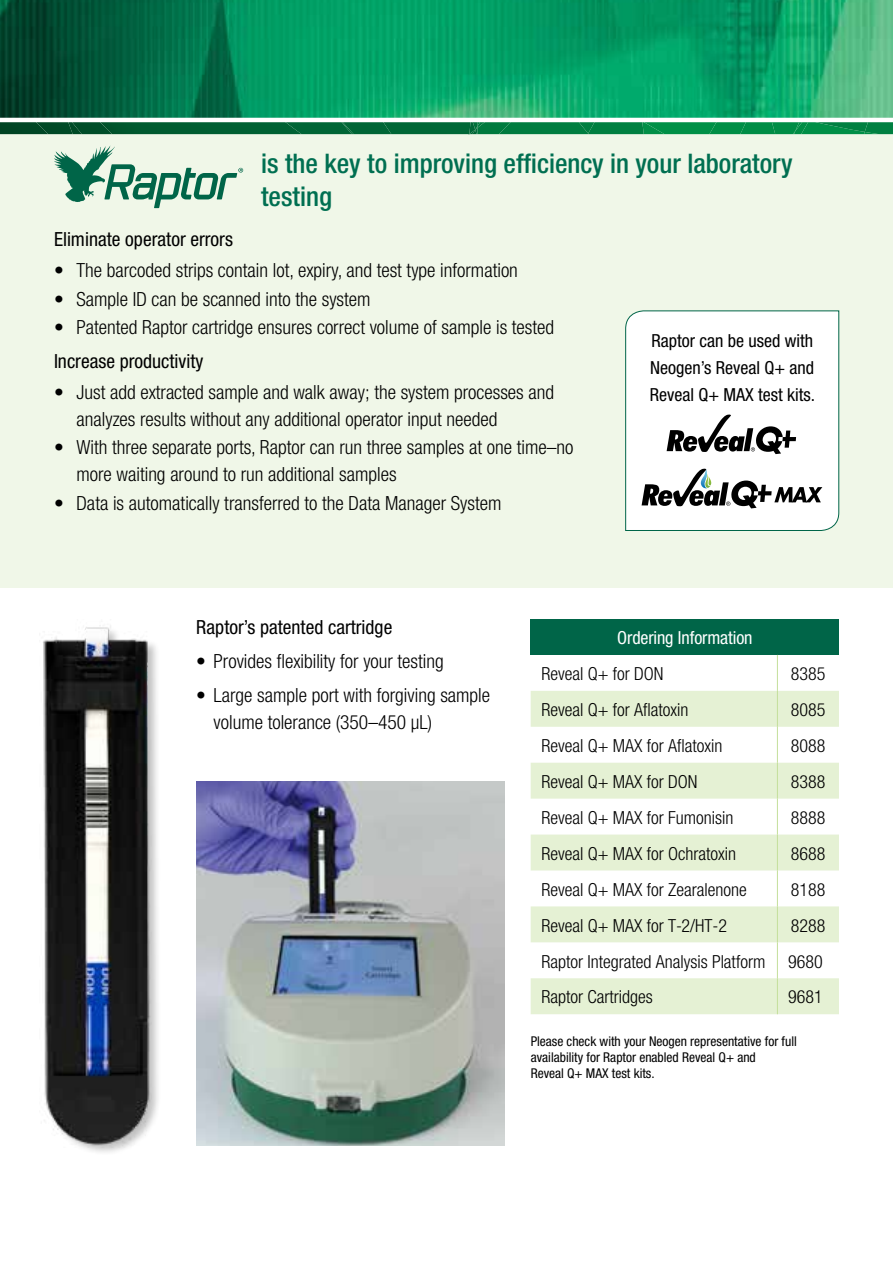
<style>
.page{position:relative;width:893px;height:1263px;background:#fff}
.page>*{position:absolute;margin:0;border:0;box-sizing:border-box;transform-origin:0 0}
.t1{font:500 condensed 27px/32.4px "Helvetica Neue";color:#006f51}
.t2{font:300 condensed 19.5px/27px "Helvetica Neue";color:#000}
.t3{font:condensed 19.5px "Helvetica Neue";color:#000}
.t4{font:300 condensed 18px "Helvetica Neue";color:#000}
.t5{font:condensed 18px/27px "Helvetica Neue";color:#000;text-align:justify}
.t6{font:condensed 18px "Helvetica Neue";letter-spacing:-.005em;color:#fff}
.t7{font:condensed 13.5px/16.2px "Helvetica Neue";color:#000}
</style>
<div class="page">
<div style="left:0;top:127px;width:893px;height:461px;background:#f0f7e8"></div>
<img style="left:775px;top:122px;width:118px;height:12px">
<img style="left:803px;top:122px;width:6px;height:12px">
<svg style="left:793px;top:122px;width:10px;height:12px"></svg>
<img style="left:747px;top:122px;width:28px;height:12px">
<img style="left:717px;top:122px;width:30px;height:12px">
<img style="left:644px;top:122px;width:73px;height:12px">
<img style="left:810px;top:122px;width:58px;height:10px">
<img style="left:512px;top:122px;width:132px;height:12px">
<img style="left:486px;top:122px;width:26px;height:12px">
<img style="left:578px;top:122px;width:17px;height:12px">
<svg style="left:471px;top:122px;width:15px;height:12px"></svg>
<img style="left:0;top:122px;width:35px;height:12px">
<img style="left:35px;top:122px;width:33px;height:12px">
<img style="left:68px;top:122px;width:3px;height:12px">
<img style="left:71px;top:122px;width:28px;height:12px">
<img style="left:99px;top:122px;width:185px;height:12px">
<img style="left:284px;top:122px;width:56px;height:12px">
<img style="left:340px;top:122px;width:1px;height:12px">
<img style="left:341px;top:122px;width:41px;height:12px">
<img style="left:382px;top:122px;width:89px;height:12px">
<img style="left:0;top:0;width:893px;height:118px">
<div style="left:531px;top:619px;width:308px;height:36px;background:#006548"></div>
<svg style="left:531px;top:691px;width:308px;height:323px;fill:#e5f1d4"></svg>
<hr style="left:777px;top:655px;width:1px;height:36px;background:#c4df9b">
<hr style="left:777px;top:691px;width:1px;height:36px;background:#c4df9b">
<hr style="left:777px;top:727px;width:1px;height:36px;background:#c4df9b">
<hr style="left:777px;top:763px;width:1px;height:36px;background:#c4df9b">
<hr style="left:777px;top:799px;width:1px;height:35px;background:#c4df9b">
<hr style="left:777px;top:834px;width:1px;height:36px;background:#c4df9b">
<hr style="left:777px;top:870px;width:1px;height:36px;background:#c4df9b">
<hr style="left:777px;top:906px;width:1px;height:36px;background:#c4df9b">
<hr style="left:777px;top:942px;width:1px;height:36px;background:#c4df9b">
<hr style="left:777px;top:978px;width:1px;height:36px;background:#c4df9b">
<img style="left:196px;top:781px;width:308px;height:365px">
<div style="left:625px;top:310px;width:214px;height:221px;background:#fff"></div>
<svg style="left:642px;top:469px;width:180px;height:39px;background:#aeafaf"></svg>
<svg style="left:667px;top:415px;width:129px;height:39px;background:#a8a8a8"></svg>
<div style="left:44px;top:626px;width:117px;height:529px;background:#000;opacity:.24"></div>
<img style="left:43px;top:625px;width:109px;height:522px">
<svg style="left:54px;top:145px;width:189px;height:63px"></svg>
<h1 class="t1" style="left:261px;top:147px;width:533px">is the key to improving efficiency in your laboratory testing</h1>
<p class="t3" style="left:54px;top:228px;width:181px">Eliminate operator errors</p>
<p class="t2" style="left:54px;top:256px;width:465px">• The barcoded strips contain lot, expiry, and test type information</p>
<p class="t2" style="left:54px;top:285px;width:318px">• Sample ID can be scanned into the system</p>
<p class="t2" style="left:54px;top:314px;width:502px">• Patented Raptor cartridge ensures correct volume of sample is tested</p>
<p class="t3" style="left:54px;top:350px;width:151px">Increase productivity</p>
<p class="t2" style="left:77px;top:378px;width:479px;text-indent:-23px">• Just add extracted sample and walk away; the system processes and analyzes results without any additional operator input needed</p>
<p class="t2" style="left:77px;top:434px;width:498px;text-indent:-23px">• With three separate ports, Raptor can run three samples at one time–no more waiting around to run additional samples</p>
<p class="t2" style="left:54px;top:489px;width:449px">• Data is automatically transferred to the Data Manager System</p>
<p class="t5" style="left:650px;top:327px;width:167px">Raptor can be used with Neogen’s Reveal Q+ and Reveal Q+ MAX test kits.</p>
<p class="t3" style="left:196px;top:616px;width:197px">Raptor’s patented cartridge</p>
<p class="t2" style="left:196px;top:648px;width:249px">• Provides flexibility for your testing</p>
<p class="t2" style="left:214px;top:681px;width:278px;text-indent:-17px">• Large sample port with forgiving sample volume tolerance (350–450 µL)</p>
<p class="t6" style="left:617px;top:627px;width:137px">Ordering Information</p>
<p class="t4" style="left:541px;top:663px;width:124px">Reveal Q+ for DON</p>
<p class="t4" style="left:791px;top:663px;width:36px">8385</p>
<p class="t4" style="left:541px;top:699px;width:149px">Reveal Q+ for Aflatoxin</p>
<p class="t4" style="left:791px;top:699px;width:36px">8085</p>
<p class="t4" style="left:541px;top:735px;width:183px">Reveal Q+ MAX for Aflatoxin</p>
<p class="t4" style="left:791px;top:735px;width:36px">8088</p>
<p class="t4" style="left:541px;top:771px;width:158px">Reveal Q+ MAX for DON</p>
<p class="t4" style="left:791px;top:771px;width:36px">8388</p>
<p class="t4" style="left:541px;top:807px;width:194px">Reveal Q+ MAX for Fumonisin</p>
<p class="t4" style="left:791px;top:807px;width:36px">8888</p>
<p class="t4" style="left:541px;top:843px;width:196px">Reveal Q+ MAX for Ochratoxin</p>
<p class="t4" style="left:791px;top:843px;width:36px">8688</p>
<p class="t4" style="left:541px;top:879px;width:207px">Reveal Q+ MAX for Zearalenone</p>
<p class="t4" style="left:791px;top:879px;width:36px">8188</p>
<p class="t4" style="left:541px;top:915px;width:187px">Reveal Q+ MAX for T-2/HT-2</p>
<p class="t4" style="left:791px;top:915px;width:36px">8288</p>
<p class="t4" style="left:541px;top:951px;width:225px">Raptor Integrated Analysis Platform</p>
<p class="t4" style="left:788px;top:951px;width:36px">9680</p>
<p class="t4" style="left:541px;top:987px;width:113px">Raptor Cartridges</p>
<p class="t4" style="left:788px;top:987px;width:36px">9681</p>
<p class="t7" style="left:531px;top:1032px;width:268px">Please check with your Neogen representative for full availability for Raptor enabled Reveal Q+ and<br>Reveal Q+ MAX test kits.</p>
</div>
